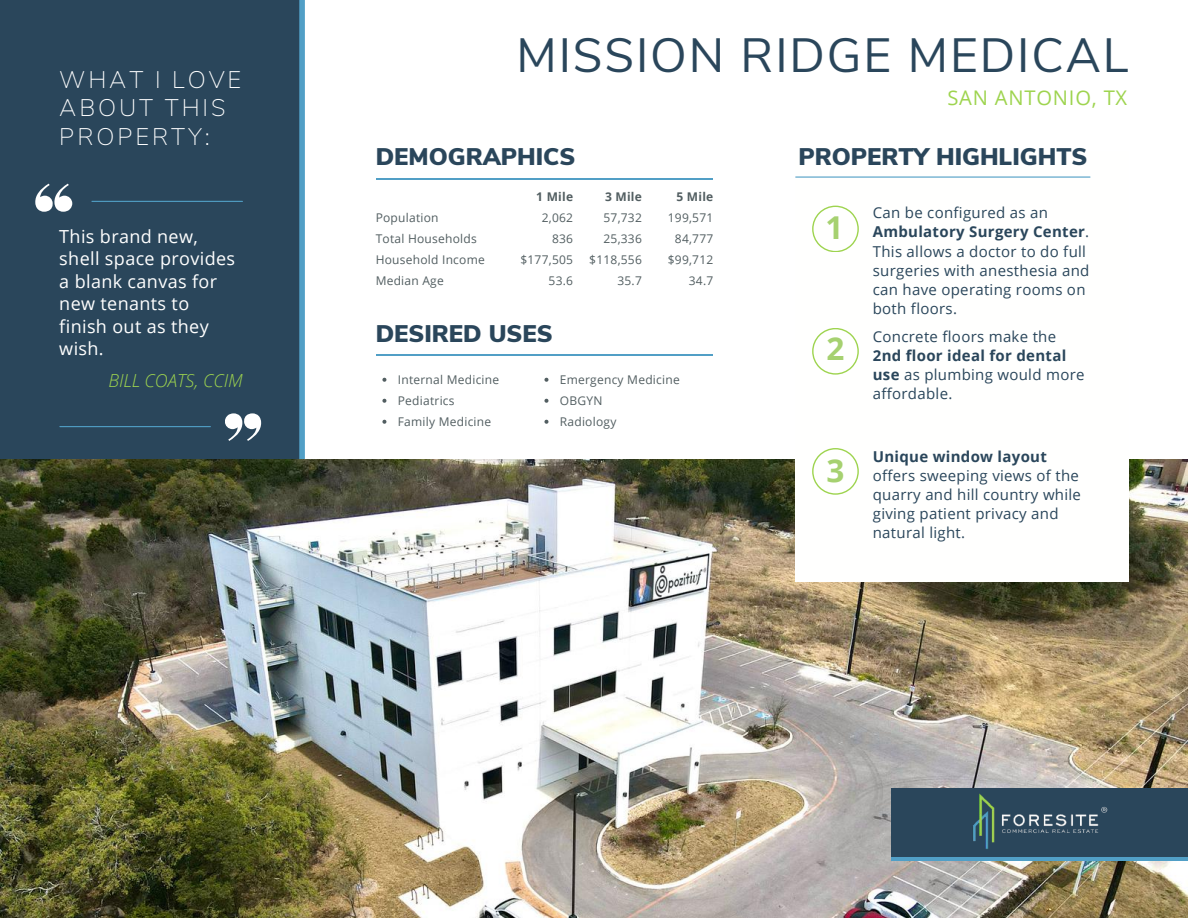
<style>
.page{position:relative;width:1188px;height:918px;background:#fff}
.page>*{position:absolute;margin:0;border:0;box-sizing:border-box;transform-origin:0 0}
.t1{font:48px "Nunito Sans";letter-spacing:.04em;color:#2a465b}
.t2{font:700 31.5px "Open Sans";color:#a6d170}
.t3{font:900 24px "Nunito Sans";color:#2a465b}
.t4{font:200 24px/28.2px "Nunito Sans";letter-spacing:.12em;color:#fff}
.t5{font:20.1px "Open Sans";letter-spacing:.04em;color:#9ed44f}
.t6{font:18px/22.5px "Open Sans";letter-spacing:.02em;color:#fff}
.t7{font:italic 300 18px "Open Sans";color:#9ed44f}
.t8{font:15px/19.2px "Open Sans";letter-spacing:.02em;color:#2a465b}
.t9{font:700 15px "Open Sans";letter-spacing:.02em;color:#2a465b}
.t10{font:12px/21px "Open Sans";letter-spacing:.02em;color:#525e61}
.t11{font:700 12px "Open Sans";letter-spacing:.02em;color:#525e61}
.s1{font-weight:700}
</style>
<div class="page">
<div style="left:0;top:0;width:302px;height:916px;background:#2a465b"></div>
<div style="left:299px;top:0;width:6px;height:551px;background:#519fc6"></div>
<img style="left:0;top:459px;width:1188px;height:459px">
<div style="left:795px;top:151px;width:334px;height:431px;background:#fffffe"></div>
<hr style="left:377px;top:178px;width:336px;height:1px;background:#519fc6">
<hr style="left:377px;top:354px;width:336px;height:1px;background:#519fc6">
<svg style="left:892px;top:856px;width:296px;height:5px"></svg>
<div style="left:892px;top:788px;width:296px;height:68px;background:#2a465b"></div>
<img style="left:960px;top:793px;width:160px;height:67px">
<svg style="left:35px;top:184px;width:37px;height:28px"></svg>
<hr style="left:796px;top:177px;width:294px;height:1px;background:#519fc6">
<svg style="left:305px;top:917px;width:15px;height:1px"></svg>
<hr style="left:92px;top:201px;width:150px;height:1px;background:#519fc6">
<svg style="left:225px;top:413px;width:36px;height:28px"></svg>
<hr style="left:60px;top:426px;width:150px;height:1px;background:#519fc6">
<svg style="left:812px;top:206px;width:47px;height:46px"></svg>
<svg style="left:812px;top:328px;width:47px;height:47px"></svg>
<svg style="left:812px;top:448px;width:47px;height:47px"></svg>
<svg style="left:382px;top:378px;width:4px;height:4px"></svg>
<svg style="left:382px;top:399px;width:4px;height:4px"></svg>
<svg style="left:382px;top:420px;width:4px;height:4px"></svg>
<svg style="left:544px;top:378px;width:4px;height:4px"></svg>
<svg style="left:544px;top:399px;width:4px;height:4px"></svg>
<svg style="left:544px;top:420px;width:4px;height:4px"></svg>
<h3 class="t4" style="left:59px;top:66px;width:184px">WHAT I LOVE<br>ABOUT THIS<br>PROPERTY:</h3>
<p class="t6" style="left:59px;top:224px;width:177px">This brand new, shell space provides a blank canvas for new tenants to finish out as they wish.</p>
<p class="t7" style="left:108px;top:368px;width:136px">BILL COATS, CCIM</p>
<h1 class="t1" style="left:516px;top:23px;width:614px">MISSION RIDGE MEDICAL</h1>
<h3 class="t5" style="left:947px;top:84px;width:181px">SAN ANTONIO, TX</h3>
<h3 class="t3" style="left:376px;top:141px;width:201px">DEMOGRAPHICS</h3>
<p class="t10" style="left:376px;top:207px;width:111px">Population<br>Total Households<br>Household Income<br>Median Age</p>
<p class="t11" style="left:536px;top:188px;width:38px">1 Mile</p>
<p class="t10" style="left:520px;top:207px;width:54px;text-align:right">2,062<br>836 $177,505<br>53.6</p>
<p class="t11" style="left:605px;top:189px;width:38px">3 Mile</p>
<p class="t10" style="left:589px;top:207px;width:54px;text-align:right">57,732<br>25,336 $118,556<br>35.7</p>
<p class="t11" style="left:677px;top:189px;width:38px">5 Mile</p>
<p class="t10" style="left:668px;top:207px;width:47px;text-align:right">199,571<br>84,777 $99,712<br>34.7</p>
<h3 class="t3" style="left:376px;top:317px;width:179px">DESIRED USES</h3>
<p class="t10" style="left:398px;top:369px;width:103px">Internal Medicine<br>Pediatrics<br>Family Medicine</p>
<p class="t10" style="left:560px;top:369px;width:121px">Emergency Medicine<br>OBGYN<br>Radiology</p>
<h3 class="t3" style="left:799px;top:140px;width:290px">PROPERTY HIGHLIGHTS</h3>
<h2 class="t2" style="left:825px;top:205px;width:19px">1</h2>
<h2 class="t2" style="left:826px;top:326px;width:19px">2</h2>
<h2 class="t2" style="left:826px;top:448px;width:19px">3</h2>
<p class="t8" style="left:873px;top:203px;width:218px">Can be configured as an<br><span class="s1">Ambulatory Surgery Center</span>.<br>This allows a doctor to do full surgeries with anesthesia and can have operating rooms on both floors.</p>
<p class="t8" style="left:873px;top:326px;width:185px">Concrete floors make the</p>
<p class="t8" style="left:873px;top:345px;width:213px"><span class="s1">2nd floor ideal for dental use</span> as plumbing would more affordable.</p>
<p class="t9" style="left:873px;top:446px;width:176px">Unique window layout</p>
<p class="t8" style="left:873px;top:466px;width:210px">offers sweeping views of the quarry and hill country while giving patient privacy and natural light.</p>
</div>
